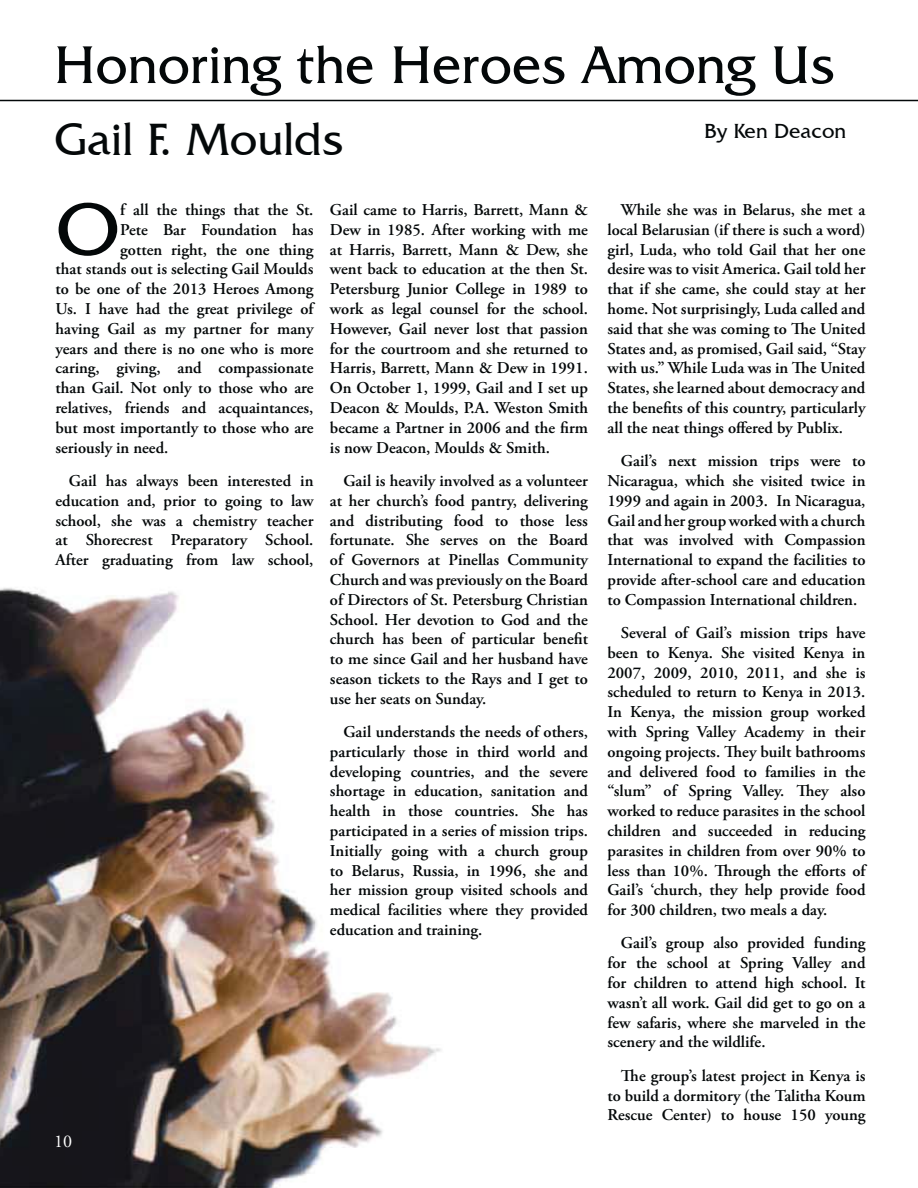
<style>
.page{position:relative;width:918px;height:1188px;background:#fff}
.page>*{position:absolute;margin:0;border:0;box-sizing:border-box;transform-origin:0 0}
.t1{font:74.85px "Friz Quadrata IT Cby BT";color:#040809;scale:1.05 1}
.t2{font:54px "Friz Quadrata IT Cby BT";color:#040809}
.t3{font:46.5px "Friz Quadrata IT Cby BT";color:#040809}
.t4{font:21px "Friz Quadrata IT Cby BT";color:#040809}
.t5{font:18px "Adobe Garamond Pro";color:#fff}
.t6{font:600 16.5px/19.8px "Adobe Garamond Pro";color:#040809;text-align:justify}
</style>
<div class="page">
<img style="left:0;top:588px;width:441px;height:600px">
<hr style="left:0;top:100px;width:918px;height:1px;background:#040809">
<h2 class="t2" style="left:54px;top:32px;width:783px">Honoring the Heroes Among Us</h2>
<h3 class="t3" style="left:54px;top:111px;width:291px">Gail F. Moulds</h3>
<p class="t4" style="left:704px;top:118px;width:144px">By Ken Deacon</p>
<h1 class="t1" style="left:56px;top:183px;width:63px">O</h1>
<p class="t6" style="left:120px;top:201px;width:195px">f all the things that the St.</p>
<p class="t6" style="left:120px;top:221px;width:195px">Pete Bar Foundation has</p>
<p class="t6" style="left:120px;top:241px;width:195px">gotten right, the one thing</p>
<p class="t6" style="left:55px;top:261px;width:260px">that stands out is selecting Gail Moulds</p>
<p class="t6" style="left:55px;top:280px;width:260px">to be one of the 2013 Heroes Among</p>
<p class="t6" style="left:55px;top:300px;width:259px">Us. I have had the great privilege of</p>
<p class="t6" style="left:55px;top:320px;width:259px">having Gail as my partner for many</p>
<p class="t6" style="left:55px;top:340px;width:259px">years and there is no one who is more</p>
<p class="t6" style="left:55px;top:360px;width:259px">caring, giving, and compassionate</p>
<p class="t6" style="left:55px;top:379px;width:259px">than Gail. Not only to those who are</p>
<p class="t6" style="left:55px;top:399px;width:259px">relatives, friends and acquaintances,</p>
<p class="t6" style="left:55px;top:419px;width:259px">but most importantly to those who are</p>
<p class="t6" style="left:55px;top:439px;width:114px">seriously in need.</p>
<p class="t6" style="left:55px;top:472px;width:259px;text-indent:13px">Gail has always been interested in education and, prior to going to law school, she was a chemistry teacher at Shorecrest Preparatory School.<br>After graduating from law school,</p>
<p class="t6" style="left:330px;top:201px;width:260px">Gail came to Harris, Barrett, Mann &amp; Dew in 1985. After working with me at Harris, Barrett, Mann &amp; Dew, she went back to education at the then St.<br>Petersburg Junior College in 1989 to work as legal counsel for the school.<br>However, Gail never lost that passion for the courtroom and she returned to Harris, Barrett, Mann &amp; Dew in 1991.<br>On October 1, 1999, Gail and I set up Deacon &amp; Moulds, P.A. Weston Smith became a Partner in 2006 and the firm is now Deacon, Moulds &amp; Smith.</p>
<p class="t6" style="left:330px;top:472px;width:260px;text-indent:13px">Gail is heavily involved as a volunteer at her church’s food pantry, delivering and distributing food to those less fortunate. She serves on the Board of Governors at Pinellas Community Church and was previously on the Board of Directors of St. Petersburg Christian School. Her devotion to God and the church has been of particular benefit to me since Gail and her husband have season tickets to the Rays and I get to use her seats on Sunday.</p>
<p class="t6" style="left:330px;top:723px;width:260px;text-indent:13px">Gail understands the needs of others, particularly those in third world and developing countries, and the severe shortage in education, sanitation and health in those countries. She has participated in a series of mission trips.<br>Initially going with a church group to Belarus, Russia, in 1996, she and her mission group visited schools and medical facilities where they provided education and training.</p>
<p class="t5" style="left:54px;top:1130px;width:19px">10</p>
<p class="t6" style="left:607px;top:201px;width:260px;text-indent:13px">While she was in Belarus, she met a local Belarusian (if there is such a word) girl, Luda, who told Gail that her one desire was to visit America. Gail told her that if she came, she could stay at her home. Not surprisingly, Luda called and said that she was coming to The United States and, as promised, Gail said, “Stay with us.” While Luda was in The United States, she learned about democracy and the benefits of this country, particularly all the neat things offered by Publix.</p>
<p class="t6" style="left:607px;top:452px;width:260px;text-indent:13px">Gail’s next mission trips were to Nicaragua, which she visited twice in 1999 and again in 2003. In Nicaragua, Gail and her group worked with a church that was involved with Compassion International to expand the facilities to provide after-school care and education to Compassion International children.</p>
<p class="t6" style="left:607px;top:624px;width:260px;text-indent:13px">Several of Gail’s mission trips have been to Kenya. She visited Kenya in 2007, 2009, 2010, 2011, and she is scheduled to return to Kenya in 2013.<br>In Kenya, the mission group worked with Spring Valley Academy in their ongoing projects. They built bathrooms and delivered food to families in the “slum” of Spring Valley. They also worked to reduce parasites in the school children and succeeded in reducing parasites in children from over 90% to less than 10%. Through the efforts of Gail’s ‘church, they help provide food for 300 children, two meals a day.</p>
<p class="t6" style="left:607px;top:935px;width:260px;text-indent:13px">Gail’s group also provided funding for the school at Spring Valley and for children to attend high school. It wasn’t all work. Gail did get to go on a few safaris, where she marveled in the scenery and the wildlife.</p>
<p class="t6" style="left:607px;top:1067px;width:260px;text-indent:13px">The group’s latest project in Kenya is to build a dormitory (the Talitha Koum Rescue Center) to house 150 young</p>
</div>
